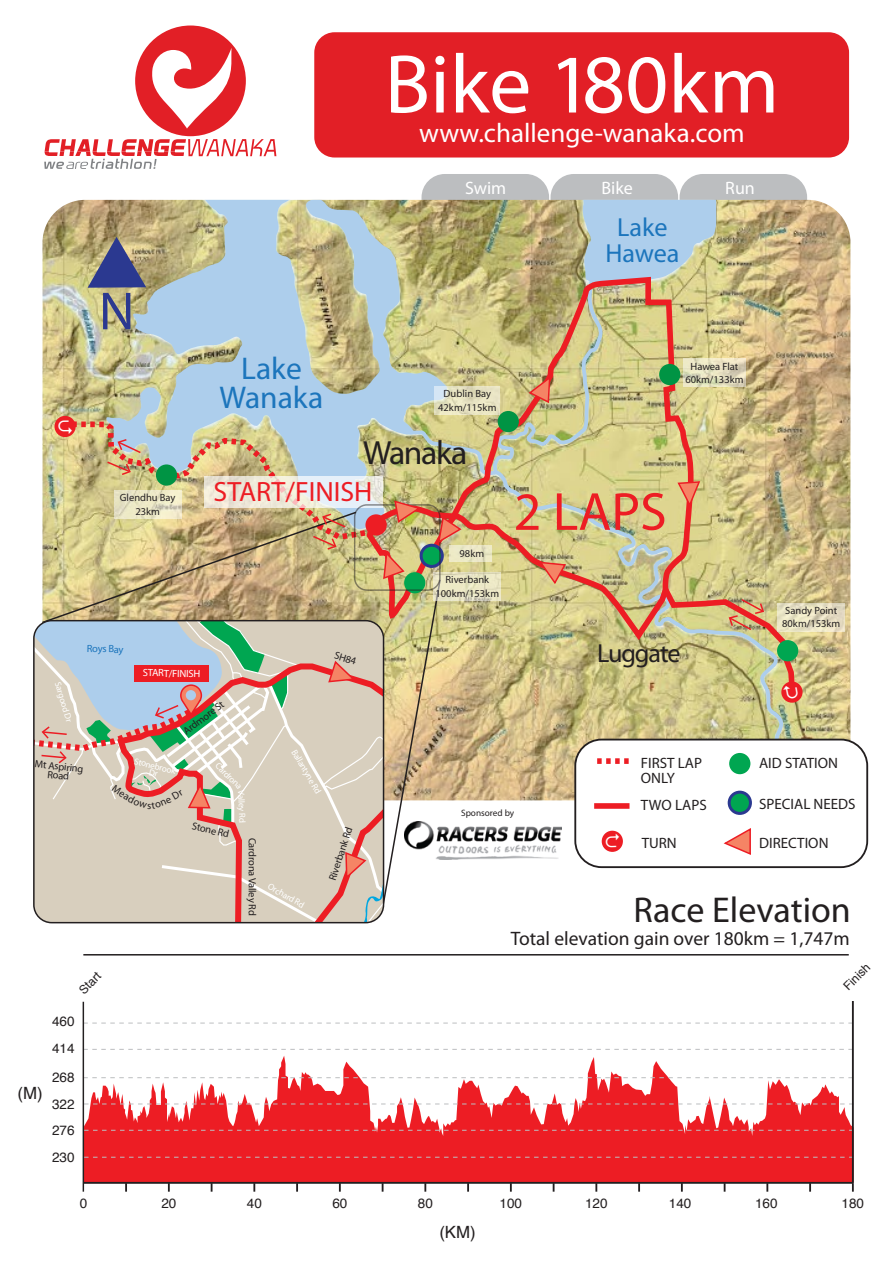
<style>
.page{position:relative;width:893px;height:1263px;background:#fff}
.page>*{position:absolute;margin:0;border:0;box-sizing:border-box;transform-origin:0 0}
.t1{font:84px "Myriad Pro";color:#fff}
.t2{font:54px "Myriad Pro";color:#ed1d24}
.t3{font:54px "Myriad Pro";color:#2b3990}
.t4{font:36px "Myriad Pro";color:#231f20}
.t5{font:33.6px "Myriad Pro";letter-spacing:-.04em;color:#231f20}
.t6{font:31.5px/28.8px "Myriad Pro";color:#1c75bc;text-align:center}
.t7{font:28.05px "Myriad Pro";color:#ed1d24}
.t8{font:27px "Myriad Pro";color:#fff}
.t9{font:26.1px/25.3px "Myriad Pro";color:#1c75bc;text-align:center}
.t10{font:26.1px "Myriad Pro";letter-spacing:-.04em;color:#231f20}
.t11{font:19.5px "Myriad Pro";color:#231f20}
.t12{font:18px "Myriad Pro";color:#fff}
.t13{font:16.8px "Helvetica";color:#231f20}
.t14{font:15px/27px "Myriad Pro";color:#231f20}
.t15{font:13.5px/27.2px "Helvetica";color:#231f20}
.t16{font:12px "Helvetica";color:#231f20}
.t17{font:10.5px/13.5px "Myriad Pro";color:#231f20;text-align:center}
.t18{font:10.5px "Myriad Pro";letter-spacing:-.02em;color:#231f20}
.t19{font:10.5px "Myriad Pro";color:#fff}
.t20{font:10.5px "Myriad Pro";color:#1c75bc}
.t21{font:9.3px "Myriad Pro";color:#231f20}
.t22{font:9px/7.5px "Myriad Pro";color:#fff;text-align:center}
</style>
<div class="page">
<div style="left:680px;top:174px;width:127px;height:51px;background:#bcbec0;border-radius:23px"></div>
<div style="left:551px;top:174px;width:127px;height:51px;background:#bcbec0;border-radius:23px"></div>
<div style="left:422px;top:174px;width:127px;height:51px;background:#bcbec0;border-radius:23px"></div>
<div style="left:314px;top:32px;width:535px;height:125px;background:#e21f26;border-radius:20px"></div>
<svg style="left:44px;top:139px;width:232px;height:30px"></svg>
<div style="left:135px;top:26px;width:111px;height:110px;background:#e21f26;border-radius:50%"></div>
<svg style="left:151px;top:48px;width:84px;height:81px"></svg>
<img style="left:43px;top:200px;width:807px;height:540px">
<svg style="left:105px;top:200px;width:342px;height:219px;background:#b7c1b1"></svg>
<svg style="left:463px;top:429px;width:351px;height:371px;background:#c9ba82"></svg>
<svg style="left:449px;top:233px;width:248px;height:412px;background:#ccbc83"></svg>
<img style="left:463px;top:826px;width:99px;height:33px">
<svg style="left:434px;top:386px;width:56px;height:28px;background:#e3e2c5"></svg>
<svg style="left:716px;top:358px;width:30px;height:28px"></svg>
<svg style="left:54px;top:416px;width:22px;height:21px"></svg>
<svg style="left:84px;top:1056px;width:768px;height:126px;fill:#ed1d24"></svg>
<svg style="left:125px;top:1184px;width:2px;height:8px"></svg>
<svg style="left:168px;top:1184px;width:2px;height:8px"></svg>
<svg style="left:253px;top:1184px;width:2px;height:8px"></svg>
<svg style="left:211px;top:1184px;width:2px;height:8px"></svg>
<svg style="left:296px;top:1184px;width:2px;height:8px"></svg>
<svg style="left:339px;top:1184px;width:2px;height:8px"></svg>
<svg style="left:424px;top:1184px;width:2px;height:8px"></svg>
<svg style="left:467px;top:1184px;width:2px;height:8px"></svg>
<svg style="left:510px;top:1184px;width:2px;height:8px"></svg>
<svg style="left:595px;top:1184px;width:2px;height:8px"></svg>
<svg style="left:681px;top:1184px;width:2px;height:8px"></svg>
<svg style="left:638px;top:1184px;width:2px;height:8px"></svg>
<svg style="left:766px;top:1184px;width:2px;height:8px"></svg>
<svg style="left:809px;top:1184px;width:2px;height:8px"></svg>
<svg style="left:852px;top:1183px;width:2px;height:9px"></svg>
<svg style="left:84px;top:1130px;width:768px;height:1px"></svg>
<svg style="left:84px;top:1157px;width:768px;height:1px"></svg>
<svg style="left:84px;top:1103px;width:768px;height:1px"></svg>
<svg style="left:84px;top:1077px;width:768px;height:1px"></svg>
<svg style="left:84px;top:1049px;width:768px;height:1px"></svg>
<svg style="left:84px;top:1023px;width:768px;height:1px"></svg>
<hr style="left:83px;top:954px;width:766px;height:1px;background:#231f20">
<hr style="left:852px;top:1001px;width:2px;height:182px;background:#231f20">
<hr style="left:83px;top:1182px;width:770px;height:2px;background:#231f20">
<hr style="left:83px;top:1002px;width:1px;height:190px;background:#231f20">
<div style="left:575px;top:739px;width:292px;height:128px;background:#fff;border-radius:26px"></div>
<div style="left:574px;top:739px;width:294px;height:129px;border:2px solid #231f20;border-radius:26px"></div>
<div style="left:729px;top:753px;width:21px;height:21px;background:#00a651;border-radius:50%"></div>
<div style="left:729px;top:792px;width:21px;height:21px;background:#00a651;border-radius:50%"></div>
<div style="left:728px;top:791px;width:24px;height:24px;border:3px solid #2b3990;border-radius:50%"></div>
<svg style="left:601px;top:830px;width:22px;height:22px"></svg>
<svg style="left:597px;top:758px;width:32px;height:6px"></svg>
<div style="left:594px;top:803px;width:35px;height:6px;background:#ed1d24"></div>
<svg style="left:463px;top:573px;width:38px;height:28px"></svg>
<svg style="left:463px;top:545px;width:29px;height:17px"></svg>
<svg style="left:803px;top:603px;width:42px;height:28px"></svg>
<svg style="left:538px;top:561px;width:29px;height:25px"></svg>
<svg style="left:723px;top:828px;width:28px;height:27px"></svg>
<svg style="left:490px;top:200px;width:226px;height:308px;background:#c5bd8f"></svg>
<svg style="left:658px;top:582px;width:145px;height:122px;background:#cab883"></svg>
<svg style="left:605px;top:833px;width:15px;height:14px"></svg>
<svg style="left:87px;top:236px;width:59px;height:52px;background:#c1b179"></svg>
<img style="left:34px;top:419px;width:429px;height:504px">
<h1 class="t1" style="left:385px;top:38px;width:396px">Bike 180km</h1>
<h3 class="t8" style="left:419px;top:118px;width:327px">www.challenge-wanaka.com</h3>
<h3 class="t12" style="left:465px;top:178px;width:43px">Swim</h3>
<h3 class="t12" style="left:601px;top:178px;width:33px">Bike</h3>
<h3 class="t12" style="left:725px;top:178px;width:31px">Run</h3>
<h2 class="t3" style="left:99px;top:282px;width:37px">N</h2>
<p class="t17" style="left:120px;top:491px;width:57px">Glendhu Bay<br>23km</p>
<h3 class="t9" style="left:605px;top:215px;width:76px">Lake<br>Hawea</h3>
<h3 class="t6" style="left:219px;top:355px;width:105px">Lake<br>Wanaka</h3>
<p class="t17" style="left:438px;top:387px;width:60px">Dublin Bay<br>42km/115km</p>
<h3 class="t5" style="left:363px;top:435px;width:106px">Wanaka</h3>
<h3 class="t7" style="left:214px;top:477px;width:160px">START/FINISH</h3>
<p class="t17" style="left:460px;top:547px;width:26px">98km</p>
<p class="t17" style="left:435px;top:573px;width:65px">Riverbank<br>100km/153km</p>
<h2 class="t2" style="left:514px;top:482px;width:155px">2 LAPS</h2>
<p class="t17" style="left:685px;top:359px;width:60px">Hawea Flat<br>60km/133km</p>
<p class="t22" style="left:61px;top:681px;width:42px;rotate:73deg">Sargood Dr</p>
<p class="t20" style="left:87px;top:643px;width:38px;rotate:1deg">Roys Bay</p>
<p class="t19" style="left:143px;top:667px;width:59px;rotate:1deg">START/FINISH</p>
<p class="t17" style="left:180px;top:726px;width:49px;rotate:-36deg">Ardmore St</p>
<p class="t17" style="left:337px;top:649px;width:24px;rotate:17deg">SH84</p>
<h3 class="t10" style="left:597px;top:639px;width:85px">Luggate</h3>
<p class="t17" style="left:782px;top:604px;width:60px;text-align:left">Sandy Point<br>80km/153km</p>
<p class="t17" style="left:35px;top:759px;width:50px;line-height:9px;rotate:6deg">Mt Aspiring<br>Road</p>
<p class="t22" style="left:297px;top:748px;width:51px;rotate:60deg">Ballantyne Rd</p>
<p class="t22" style="left:135px;top:757px;width:44px;rotate:14deg">Stonebrook<br>Dr</p>
<p class="t22" style="left:223px;top:765px;width:21px;rotate:45deg">ardro</p>
<p class="t22" style="left:245px;top:790px;width:34px;rotate:88deg">Valley Rd</p>
<p class="t17" style="left:194px;top:819px;width:39px;rotate:13deg">Stone Rd</p>
<p class="t17" style="left:326px;top:878px;width:57px;rotate:-72deg">Riverbank Rd</p>
<p class="t18" style="left:258px;top:837px;width:80px;rotate:90deg">Cardrona Valley Rd</p>
<p class="t22" style="left:270px;top:882px;width:42px;rotate:30deg">Orchard Rd</p>
<p class="t16" style="left:74px;top:985px;width:27px;rotate:-45deg">Start</p>
<p class="t15" style="left:52px;top:1008px;width:24px">460</p>
<h3 class="t13" style="left:17px;top:1080px;width:27px">(M)</h3>
<p class="t15" style="left:52px;top:1035px;width:24px">414</p>
<p class="t15" style="left:52px;top:1064px;width:24px">268<br>322</p>
<p class="t15" style="left:52px;top:1117px;width:24px">276<br>230</p>
<p class="t21" style="left:461px;top:808px;width:55px">Sponsored by</p>
<h3 class="t14" style="left:641px;top:750px;width:63px">FIRST LAP</h3>
<h3 class="t14" style="left:759px;top:750px;width:80px">AID STATION</h3>
<h3 class="t14" style="left:641px;top:765px;width:67px">ONLY<br>TWO LAPS</h3>
<h3 class="t14" style="left:642px;top:829px;width:37px">TURN</h3>
<h3 class="t14" style="left:759px;top:829px;width:71px">DIRECTION</h3>
<h3 class="t14" style="left:759px;top:790px;width:98px">SPECIAL NEEDS</h3>
<h3 class="t4" style="left:633px;top:890px;width:219px">Race Elevation</h3>
<h3 class="t11" style="left:511px;top:928px;width:340px">Total elevation gain over 180km = 1,747m</h3>
<p class="t16" style="left:839px;top:981px;width:34px;rotate:-45deg">Finish</p>
<p class="t15" style="left:80px;top:1190px;width:9px">0</p>
<p class="t15" style="left:161px;top:1190px;width:17px">20</p>
<p class="t15" style="left:247px;top:1190px;width:17px">40</p>
<p class="t15" style="left:332px;top:1190px;width:17px">60</p>
<p class="t15" style="left:418px;top:1190px;width:17px">80</p>
<p class="t15" style="left:500px;top:1190px;width:24px">100</p>
<p class="t15" style="left:585px;top:1190px;width:24px">120</p>
<p class="t15" style="left:669px;top:1190px;width:24px">140</p>
<p class="t15" style="left:755px;top:1190px;width:24px">160</p>
<p class="t15" style="left:842px;top:1190px;width:24px">180</p>
<h3 class="t13" style="left:439px;top:1219px;width:38px">(KM)</h3>
</div>
